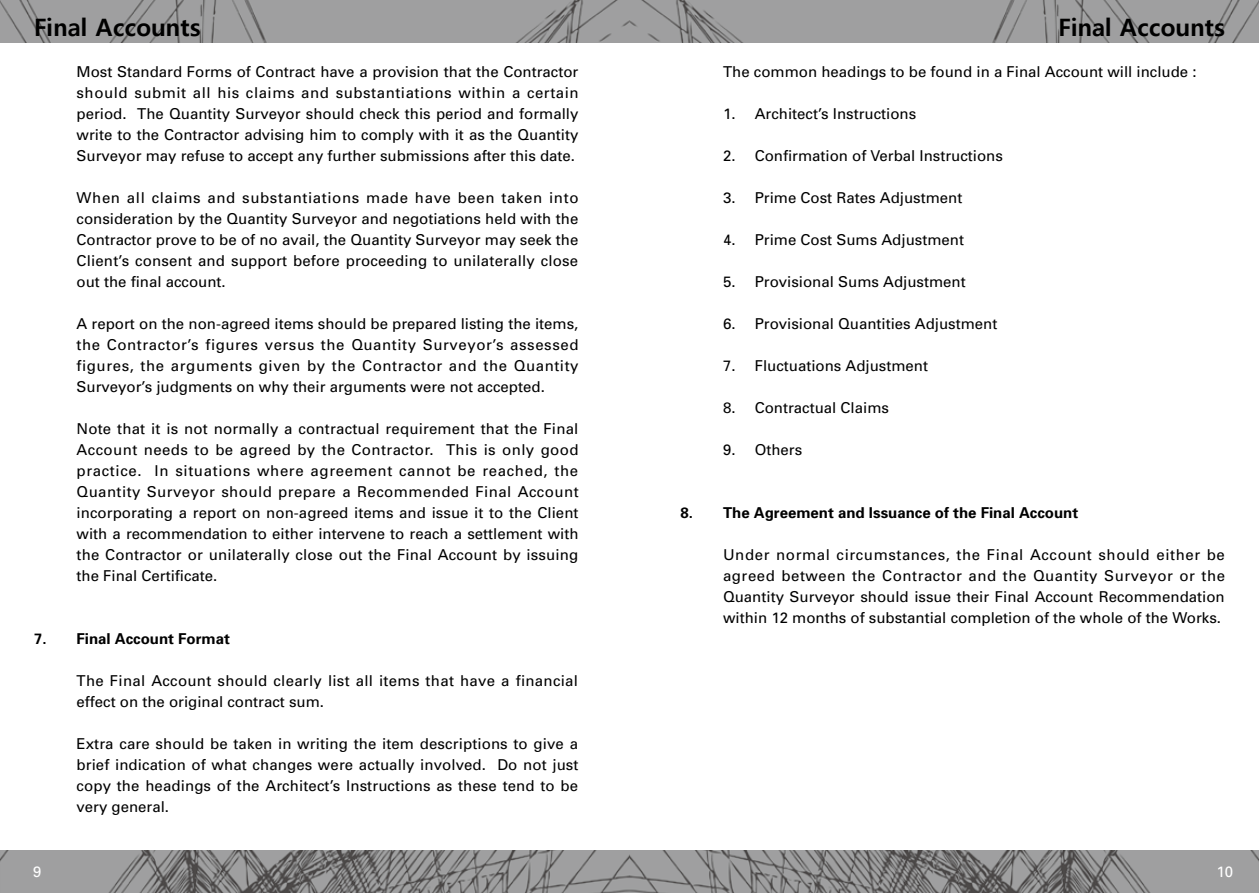
<style>
.page{position:relative;width:1259px;height:893px;background:#fff}
.page>*{position:absolute;margin:0;border:0;box-sizing:border-box;transform-origin:0 0}
.t1{font:700 24px "Malgun Gothic";color:#000}
.t2{font:15px/21px "Univers";color:#000;text-align:justify}
.t3{font:15px/21px "Univers";letter-spacing:.02em;color:#000}
.t4{font:700 15px "Univers";color:#000}
.t5{font:15px "Univers";color:#fff}
</style>
<div class="page">
<img style="left:0;top:0;width:1259px;height:43px">
<img style="left:0;top:850px;width:1259px;height:43px">
<h1 class="t1" style="left:34px;top:13px;width:168px">Final Accounts</h1>
<h1 class="t1" style="left:1058px;top:13px;width:168px">Final Accounts</h1>
<p class="t4" style="left:34px;top:629px;width:14px">7.</p>
<p class="t2" style="left:77px;top:61px;width:503px">Most Standard Forms of Contract have a provision that the Contractor should submit all his claims and substantiations within a certain period. The Quantity Surveyor should check this period and formally write to the Contractor advising him to comply with it as the Quantity Surveyor may refuse to accept any further submissions after this date.</p>
<p class="t2" style="left:77px;top:187px;width:503px">When all claims and substantiations made have been taken into consideration by the Quantity Surveyor and negotiations held with the Contractor prove to be of no avail, the Quantity Surveyor may seek the Client’s consent and support before proceeding to unilaterally close out the final account.</p>
<p class="t2" style="left:77px;top:313px;width:503px">A report on the non-agreed items should be prepared listing the items, the Contractor’s figures versus the Quantity Surveyor’s assessed figures, the arguments given by the Contractor and the Quantity Surveyor’s judgments on why their arguments were not accepted.</p>
<p class="t2" style="left:77px;top:418px;width:503px">Note that it is not normally a contractual requirement that the Final Account needs to be agreed by the Contractor. This is only good practice. In situations where agreement cannot be reached, the Quantity Surveyor should prepare a Recommended Final Account incorporating a report on non-agreed items and issue it to the Client with a recommendation to either intervene to reach a settlement with the Contractor or unilaterally close out the Final Account by issuing the Final Certificate.</p>
<p class="t4" style="left:77px;top:629px;width:155px">Final Account Format</p>
<p class="t3" style="left:77px;top:670px;width:503px">The Final Account should clearly list all items that have a financial effect on the original contract sum.</p>
<p class="t2" style="left:77px;top:733px;width:503px">Extra care should be taken in writing the item descriptions to give a brief indication of what changes were actually involved. Do not just copy the headings of the Architect’s Instructions as these tend to be very general.</p>
<p class="t4" style="left:680px;top:503px;width:14px">8.</p>
<p class="t2" style="left:723px;top:61px;width:475px">The common headings to be found in a Final Account will include :</p>
<p class="t2" style="left:723px;top:103px;width:195px">1. Architect’s Instructions</p>
<p class="t2" style="left:723px;top:145px;width:281px">2. Confirmation of Verbal Instructions</p>
<p class="t2" style="left:723px;top:187px;width:241px">3. Prime Cost Rates Adjustment</p>
<p class="t2" style="left:723px;top:229px;width:242px">4. Prime Cost Sums Adjustment</p>
<p class="t2" style="left:723px;top:271px;width:244px">5. Provisional Sums Adjustment</p>
<p class="t2" style="left:723px;top:313px;width:276px">6. Provisional Quantities Adjustment</p>
<p class="t2" style="left:723px;top:355px;width:207px">7. Fluctuations Adjustment</p>
<p class="t2" style="left:723px;top:397px;width:167px">8. Contractual Claims</p>
<p class="t2" style="left:723px;top:439px;width:81px">9. Others</p>
<p class="t4" style="left:723px;top:503px;width:357px">The Agreement and Issuance of the Final Account</p>
<p class="t2" style="left:723px;top:544px;width:503px">Under normal circumstances, the Final Account should either be agreed between the Contractor and the Quantity Surveyor or the Quantity Surveyor should issue their Final Account Recommendation within 12 months of substantial completion of the whole of the Works.</p>
<p class="t5" style="left:33px;top:862px;width:10px">9</p>
<p class="t5" style="left:1216px;top:862px;width:18px">10</p>
</div>
